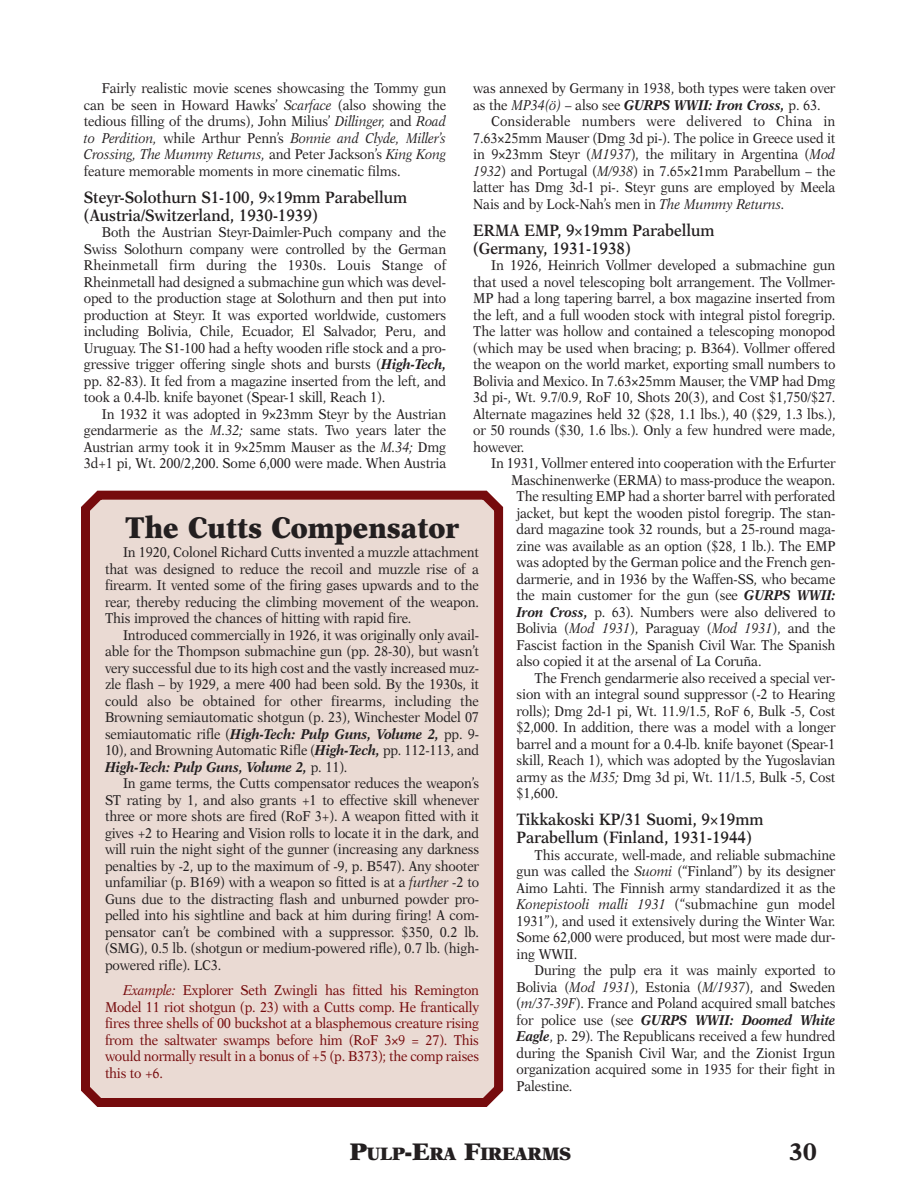
<style>
.page{position:relative;width:918px;height:1188px;background:#fff}
.page>*{position:absolute;margin:0;border:0;box-sizing:border-box;transform-origin:0 0}
.t1{font:900 30px "New Aster";color:#231f20;scale:.9 1}
.t2{font:700 24px "New Aster";color:#231f20}
.t3{font:900 18px "New Aster";letter-spacing:-.025em;color:#231f20}
.t4{font:600 16.5px/18px "New Aster";color:#231f20;scale:.9 1}
.t5{font:14.25px/16.5px "New Aster";letter-spacing:-.01em;color:#231f20;text-align:justify;scale:.9 1}
.t6{font:14.25px/16.5px "New Aster";letter-spacing:-.015em;color:#760b0d;text-align:justify;scale:.9 1}
.s1{font-style:italic}
.s2{font-weight:400}
.s3{font-weight:700;font-style:italic}
.s4{font-size:24px}
</style>
<div class="page">
<svg style="left:81px;top:491px;width:422px;height:616px;background:#e2cbc5"></svg>
<p class="t5" style="left:84px;top:81px;width:404px;text-indent:18px">Fairly realistic movie scenes showcasing the Tommy gun can be seen in Howard Hawks’ <span class="s1">Scarface</span> (also showing the tedious filling of the drums), John Milius’ <span class="s1">Dillinger,</span> and <span class="s1">Road to Perdition,</span> while Arthur Penn’s <span class="s1">Bonnie and Clyde, Miller’s Crossing, The Mummy Returns,</span> and Peter Jackson’s <span class="s1">King Kong </span>feature memorable moments in more cinematic films.</p>
<p class="t4" style="left:84px;top:189px;width:361px">Steyr-Solothurn S1-100, 9<span class="s2">¥</span>19mm Parabellum (Austria/Switzerland, 1930-1939)</p>
<p class="t5" style="left:84px;top:225px;width:404px;text-indent:18px">Both the Austrian Steyr-Daimler-Puch company and the Swiss Solothurn company were controlled by the German Rheinmetall firm during the 1930s. Louis Stange of Rheinmetall had designed a submachine gun which was devel&shy;oped to the production stage at Solothurn and then put into production at Steyr. It was exported worldwide, customers including Bolivia, Chile, Ecuador, El Salvador, Peru, and Uruguay. The S1-100 had a hefty wooden rifle stock and a pro&shy;gressive trigger offering single shots and bursts (<span class="s3">High-Tech, </span>pp. 82-83). It fed from a magazine inserted from the left, and took a 0.4-lb. knife bayonet (Spear-1 skill, Reach 1).</p>
<p class="t5" style="left:84px;top:407px;width:404px;text-indent:18px">In 1932 it was adopted in 9¥23mm Steyr by the Austrian gendarmerie as the <span class="s1">M.32;</span> same stats. Two years later the Austrian army took it in 9¥25mm Mauser as the <span class="s1">M.34;</span> Dmg 3d+1 pi, Wt. 200/2,200. Some 6,000 were made. When Austria</p>
<p class="t5" style="left:473px;top:81px;width:404px">was annexed by Germany in 1938, both types were taken over as the <span class="s1">MP34(ö)</span> – also see <span class="s3">GURPS WWII: Iron Cross,</span> p. 63.</p>
<p class="t5" style="left:473px;top:114px;width:404px;text-indent:18px">Considerable numbers were delivered to China in 7.63¥25mm Mauser (Dmg 3d pi-). The police in Greece used it in 9¥23mm Steyr (<span class="s1">M1937</span>), the military in Argentina (<span class="s1">Mod 1932</span>) and Portugal (<span class="s1">M/938</span>) in 7.65¥21mm Parabellum – the latter has Dmg 3d-1 pi-. Steyr guns are employed by Meela Nais and by Lock-Nah’s men in <span class="s1">The Mummy Returns.</span></p>
<p class="t4" style="left:473px;top:222px;width:270px">ERMA EMP, 9<span class="s2">¥</span>19mm Parabellum (Germany, 1931-1938)</p>
<p class="t5" style="left:473px;top:258px;width:404px;text-indent:18px">In 1926, Heinrich Vollmer developed a submachine gun that used a novel telescoping bolt arrangement. The Vollmer-MP had a long tapering barrel, a box magazine inserted from the left, and a full wooden stock with integral pistol foregrip.<br>The latter was hollow and contained a telescoping monopod (which may be used when bracing; p. B364). Vollmer offered the weapon on the world market, exporting small numbers to Bolivia and Mexico. In 7.63¥25mm Mauser, the VMP had Dmg 3d pi-, Wt. 9.7/0.9, RoF 10, Shots 20(3), and Cost $1,750/$27.<br>Alternate magazines held 32 ($28, 1.1 lbs.), 40 ($29, 1.3 lbs.), or 50 rounds ($30, 1.6 lbs.). Only a few hundred were made, however.</p>
<p class="t5" style="left:491px;top:456px;width:384px">In 1931, Vollmer entered into cooperation with the Erfurter</p>
<p class="t5" style="left:511px;top:473px;width:362px">Maschinenwerke (ERMA) to mass-produce the weapon.</p>
<p class="t5" style="left:517px;top:489px;width:356px">The resulting EMP had a shorter barrel with perforated</p>
<p class="t5" style="left:517px;top:506px;width:356px">jacket, but kept the wooden pistol foregrip. The stan-</p>
<p class="t5" style="left:517px;top:522px;width:356px">dard magazine took 32 rounds, but a 25-round maga-</p>
<p class="t5" style="left:517px;top:539px;width:356px">zine was available as an option ($28, 1 lb.). The EMP</p>
<p class="t5" style="left:517px;top:555px;width:356px">was adopted by the German police and the French gen-</p>
<p class="t5" style="left:517px;top:572px;width:356px">darmerie, and in 1936 by the Waffen-SS, who became</p>
<p class="t5" style="left:517px;top:588px;width:356px">the main customer for the gun (see <span class="s3">GURPS WWII:</span></p>
<p class="t5" style="left:517px;top:605px;width:356px"><span class="s3">Iron Cross,</span> p. 63). Numbers were also delivered to</p>
<p class="t5" style="left:517px;top:621px;width:356px">Bolivia (<span class="s1">Mod 1931</span>), Paraguay (<span class="s1">Mod 1931</span>), and the</p>
<p class="t5" style="left:517px;top:638px;width:356px">Fascist faction in the Spanish Civil War. The Spanish</p>
<p class="t5" style="left:517px;top:654px;width:274px">also copied it at the arsenal of La Coruña.</p>
<p class="t5" style="left:535px;top:671px;width:336px">The French gendarmerie also received a special ver-</p>
<p class="t5" style="left:517px;top:687px;width:356px">sion with an integral sound suppressor (-2 to Hearing</p>
<p class="t5" style="left:517px;top:704px;width:356px">rolls); Dmg 2d-1 pi, Wt. 11.9/1.5, RoF 6, Bulk -5, Cost</p>
<p class="t5" style="left:517px;top:720px;width:356px">$2,000. In addition, there was a model with a longer</p>
<p class="t5" style="left:517px;top:737px;width:356px">barrel and a mount for a 0.4-lb. knife bayonet (Spear-1</p>
<p class="t5" style="left:517px;top:753px;width:356px">skill, Reach 1), which was adopted by the Yugoslavian</p>
<p class="t5" style="left:517px;top:770px;width:356px">army as the <span class="s1">M35;</span> Dmg 3d pi, Wt. 11/1.5, Bulk -5, Cost</p>
<p class="t5" style="left:517px;top:786px;width:48px">$1,600.</p>
<p class="t4" style="left:517px;top:812px;width:276px">Tikkakoski KP/31 Suomi, 9<span class="s2">¥</span>19mm<br>Parabellum (Finland, 1931-1944)</p>
<p class="t5" style="left:517px;top:848px;width:356px;text-indent:18px">This accurate, well-made, and reliable submachine gun was called the <span class="s1">Suomi</span> (“Finland”) by its designer Aimo Lahti. The Finnish army standardized it as the <span class="s1">Konepistooli malli 1931</span> (“submachine gun model 1931”), and used it extensively during the Winter War.<br>Some 62,000 were produced, but most were made dur&shy;ing WWII.</p>
<p class="t5" style="left:517px;top:963px;width:356px;text-indent:18px">During the pulp era it was mainly exported to Bolivia (<span class="s1">Mod 1931</span>), Estonia (<span class="s1">M/1937</span>), and Sweden (<span class="s1">m/37-39F</span>). France and Poland acquired small batches for police use (see <span class="s3">GURPS WWII: Doomed White Eagle</span>, p. 29). The Republicans received a few hundred during the Spanish Civil War, and the Zionist Irgun organization acquired some in 1935 for their fight in Palestine.</p>
<h1 class="t1" style="left:125px;top:515px;width:372px">The Cutts Compensator</h1>
<p class="t5" style="left:105px;top:545px;width:417px;text-indent:18px">In 1920, Colonel Richard Cutts invented a muzzle attachment that was designed to reduce the recoil and muzzle rise of a firearm. It vented some of the firing gases upwards and to the rear, thereby reducing the climbing movement of the weapon.<br>This improved the chances of hitting with rapid fire.</p>
<p class="t5" style="left:105px;top:628px;width:417px;text-indent:18px">Introduced commercially in 1926, it was originally only avail&shy;able for the Thompson submachine gun (pp. 28-30), but wasn’t very successful due to its high cost and the vastly increased muz&shy;zle flash – by 1929, a mere 400 had been sold. By the 1930s, it could also be obtained for other firearms, including the Browning semiautomatic shotgun (p. 23), Winchester Model 07 semiautomatic rifle (<span class="s3">High-Tech: Pulp Guns, Volume 2,</span> pp. 9- 10), and Browning Automatic Rifle (<span class="s3">High-Tech,</span> pp. 112-113, and <span class="s3">High-Tech: Pulp Guns, Volume 2,</span> p. 11).</p>
<p class="t5" style="left:105px;top:776px;width:417px;text-indent:18px">In game terms, the Cutts compensator reduces the weapon’s ST rating by 1, and also grants +1 to effective skill whenever three or more shots are fired (RoF 3+). A weapon fitted with it gives +2 to Hearing and Vision rolls to locate it in the dark, and will ruin the night sight of the gunner (increasing any darkness penalties by -2, up to the maximum of -9, p. B547). Any shooter unfamiliar (p. B169) with a weapon so fitted is at a <span class="s1">further</span> -2 to Guns due to the distracting flash and unburned powder pro&shy;pelled into his sightline and back at him during firing! A com&shy;pensator can’t be combined with a suppressor. $350, 0.2 lb. (SMG), 0.5 lb. (shotgun or medium-powered rifle), 0.7 lb. (high&shy;powered rifle). LC3.</p>
<p class="t6" style="left:105px;top:983px;width:417px;text-indent:18px"><span class="s1">Example:</span> Explorer Seth Zwingli has fitted his Remington Model 11 riot shotgun (p. 23) with a Cutts comp. He frantically fires three shells of 00 buckshot at a blasphemous creature rising from the saltwater swamps before him (RoF 3¥9 = 27). This would normally result in a bonus of +5 (p. B373); the comp raises this to +6.</p>
<p class="t3" style="left:350px;top:1146px;width:223px"><span class="s4">P</span>ULP<span class="s4">-E</span>RA <span class="s4">F</span>IREARMS</p>
<h2 class="t2" style="left:789px;top:1141px;width:30px">30</h2>
</div>
